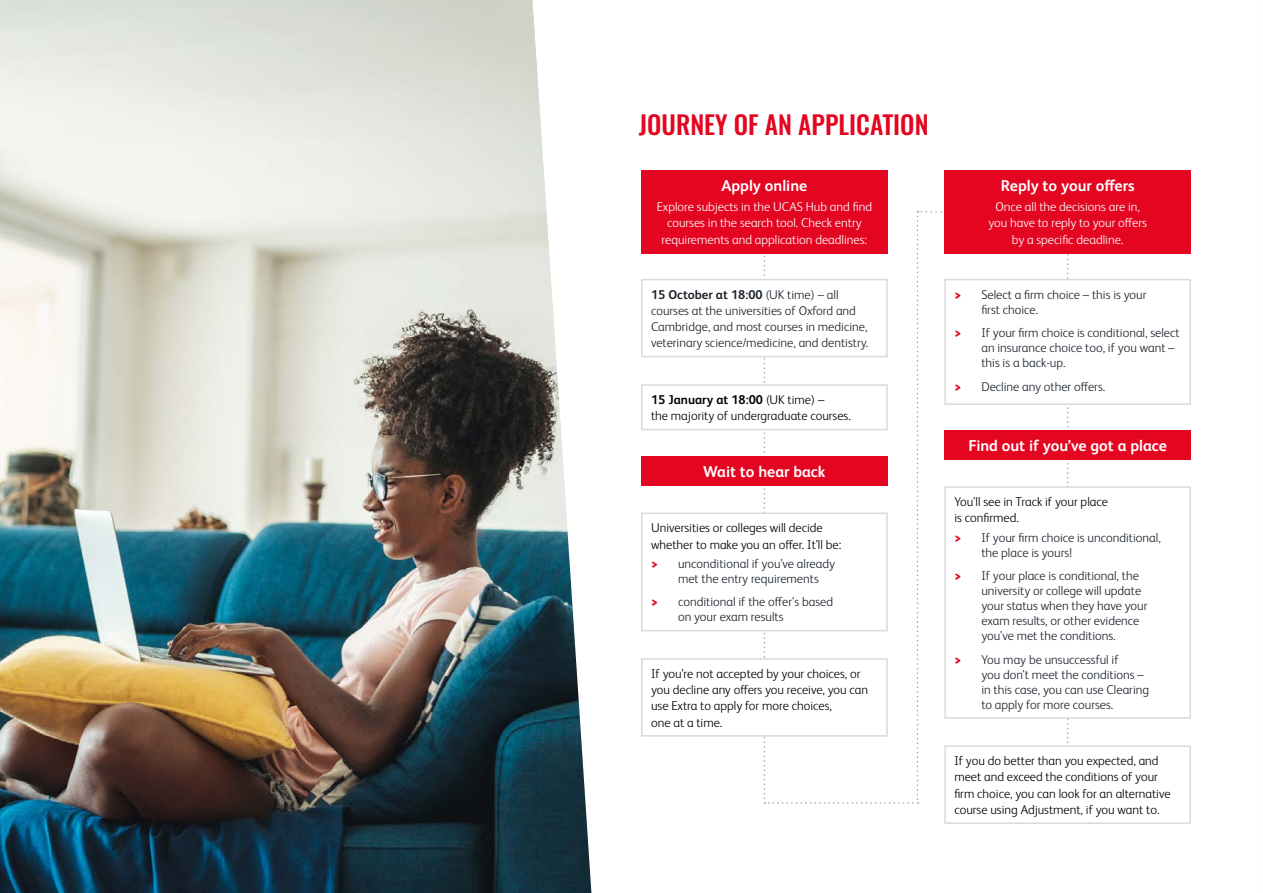
<style>
.page{position:relative;width:1263px;height:893px;background:#fff}
.page>*{position:absolute;margin:0;border:0;box-sizing:border-box;transform-origin:0 0}
.t1{font:500 25.5px "Oswald";color:#e40521}
.t2{font:700 15.75px "FS Albert Pro";color:#fff}
.t3{font:300 12.75px/15px "FS Albert Pro";color:#1b232c}
.t4{font:300 12.75px/16.2px "FS Albert Pro";color:#000}
.t5{font:300 12.75px/16.2px "FS Albert Pro";color:#fff;text-align:center}
.s1{font-weight:700}
.s2{font-weight:800;color:#e40521}
</style>
<div class="page">
<svg style="left:1067px;top:253px;width:2px;height:491px"></svg>
<svg style="left:764px;top:211px;width:188px;height:593px"></svg>
<div style="left:641px;top:170px;width:247px;height:83px;background:#e40521"></div>
<div style="left:944px;top:170px;width:247px;height:83px;background:#e40521"></div>
<div style="left:641px;top:457px;width:247px;height:29px;background:#e40521"></div>
<div style="left:944px;top:430px;width:247px;height:29px;background:#e40521"></div>
<div style="left:642px;top:280px;width:245px;height:77px;background:#fff"></div>
<div style="left:641px;top:279px;width:247px;height:78px;border:2px solid #dadada"></div>
<div style="left:945px;top:280px;width:245px;height:124px;background:#fff"></div>
<div style="left:944px;top:279px;width:247px;height:126px;border:2px solid #dadada"></div>
<div style="left:945px;top:487px;width:245px;height:231px;background:#fff"></div>
<div style="left:944px;top:486px;width:247px;height:233px;border:2px solid #dadada"></div>
<div style="left:945px;top:746px;width:245px;height:77px;background:#fff"></div>
<div style="left:944px;top:745px;width:247px;height:79px;border:2px solid #dadada"></div>
<div style="left:642px;top:513px;width:245px;height:118px;background:#fff"></div>
<div style="left:641px;top:513px;width:247px;height:118px;border:2px solid #dadada"></div>
<div style="left:642px;top:659px;width:245px;height:77px;background:#fff"></div>
<div style="left:641px;top:658px;width:247px;height:79px;border:2px solid #dadada"></div>
<div style="left:642px;top:385px;width:245px;height:45px;background:#fff"></div>
<div style="left:641px;top:384px;width:247px;height:46px;border:2px solid #dadada"></div>
<img style="left:0;top:0;width:591px;height:893px">
<h1 class="t1" style="left:639px;top:111px;width:291px">JOURNEY OF AN APPLICATION</h1>
<p class="t2" style="left:721px;top:174px;width:87px">Apply online</p>
<p class="t5" style="left:657px;top:198px;width:217px">Explore subjects in the UCAS Hub and find courses in the search tool. Check entry requirements and application deadlines:</p>
<p class="t2" style="left:1001px;top:174px;width:135px">Reply to your offers</p>
<p class="t5" style="left:988px;top:198px;width:160px">Once all the decisions are in, you have to reply to your offers by a specific deadline.</p>
<p class="t3" style="left:651px;top:285px;width:219px;line-height:16.2px"><span class="s1">15 October at 18:00</span> (UK time) – all courses at the universities of Oxford and Cambridge, and most courses in medicine, veterinary science/medicine, and dentistry.</p>
<p class="t3" style="left:981px;top:286px;width:167px;text-indent:-27px"><span class="s2">&gt;</span> Select a firm choice – this is your first choice.</p>
<p class="t3" style="left:981px;top:325px;width:200px;text-indent:-27px"><span class="s2">&gt;</span> If your firm choice is conditional, select an insurance choice too, if you want – this is a back-up.</p>
<p class="t3" style="left:954px;top:378px;width:152px"><span class="s2">&gt;</span> Decline any other offers.</p>
<p class="t4" style="left:651px;top:391px;width:201px"><span class="s1">15 January at 18:00</span> (UK time) –<br>the majority of undergraduate courses.</p>
<p class="t2" style="left:703px;top:461px;width:124px">Wait to hear back</p>
<p class="t4" style="left:651px;top:519px;width:192px">Universities or colleges will decide whether to make you an offer. It’ll be:</p>
<p class="t3" style="left:678px;top:555px;width:159px;text-indent:-27px"><span class="s2">&gt;</span> unconditional if you’ve already met the entry requirements</p>
<p class="t3" style="left:678px;top:594px;width:156px;text-indent:-27px"><span class="s2">&gt;</span> conditional if the offer’s based on your exam results</p>
<p class="t4" style="left:651px;top:665px;width:219px">If you’re not accepted by your choices, or you decline any offers you receive, you can use Extra to apply for more choices,<br>one at a time.</p>
<p class="t2" style="left:968px;top:434px;width:200px">Find out if you’ve got a place</p>
<p class="t4" style="left:954px;top:493px;width:155px">You’ll see in Track if your place is confirmed.</p>
<p class="t3" style="left:981px;top:529px;width:181px;text-indent:-27px"><span class="s2">&gt;</span> If your firm choice is unconditional, the place is yours!</p>
<p class="t3" style="left:981px;top:567px;width:168px;text-indent:-27px"><span class="s2">&gt;</span> If your place is conditional, the university or college will update your status when they have your exam results, or other evidence you’ve met the conditions.</p>
<p class="t3" style="left:981px;top:651px;width:169px;text-indent:-27px"><span class="s2">&gt;</span> You may be unsuccessful if<br>you don’t meet the conditions – in this case, you can use Clearing to apply for more courses.</p>
<p class="t4" style="left:954px;top:752px;width:218px">If you do better than you expected, and meet and exceed the conditions of your firm choice, you can look for an alternative course using Adjustment, if you want to.</p>
</div>
